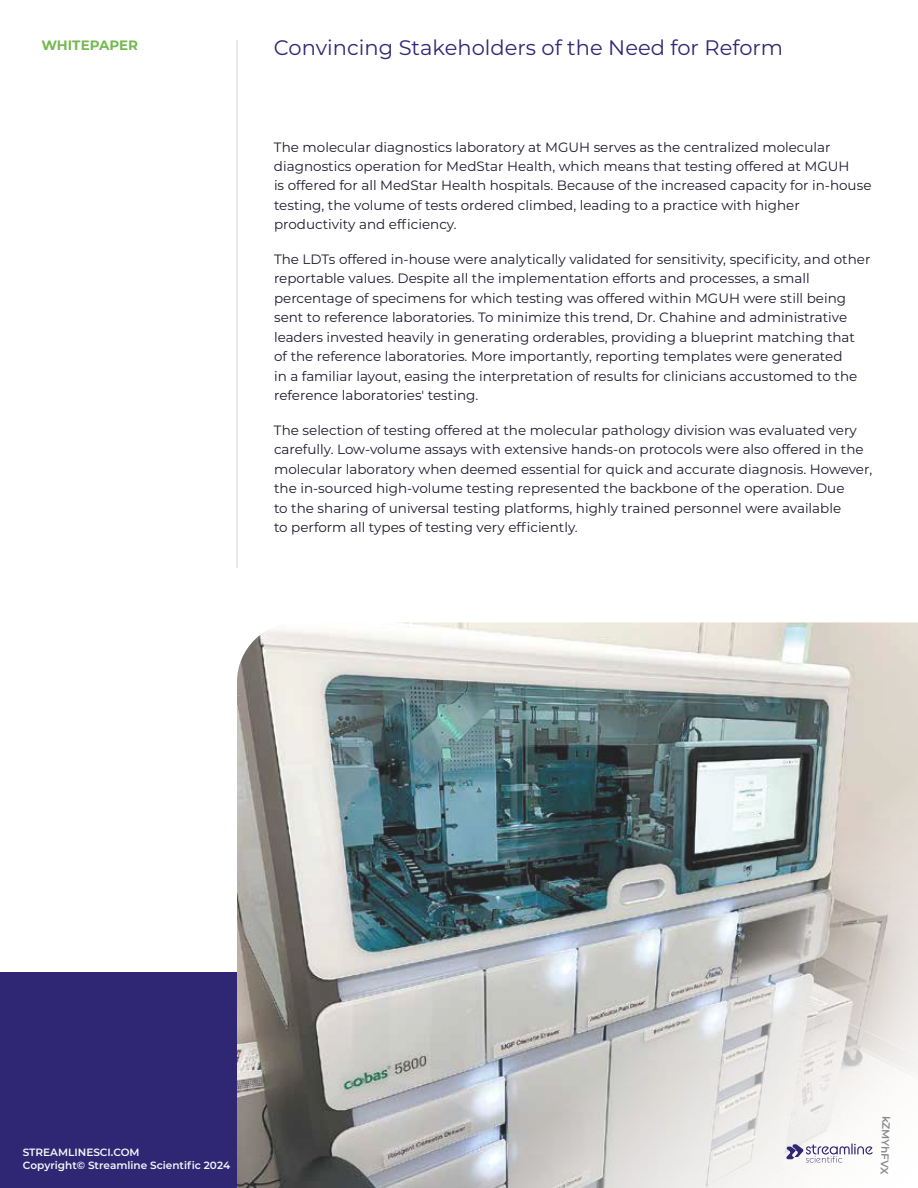
<style>
.page{position:relative;width:918px;height:1188px;background:#fff}
.page>*{position:absolute;margin:0;border:0;box-sizing:border-box;transform-origin:0 0}
.t1{font:21px "Montserrat";color:#2f2774}
.t2{font:13.5px/19.5px "Montserrat";color:#1c1a2c}
.t3{font:700 13.5px "Montserrat";color:#75b952}
.t4{font:600 10.5px/12.6px "Montserrat";color:#f7f7f9}
.t5{font:600 10.5px "Montserrat";color:#88888c}
</style>
<div class="page">
<div style="left:0;top:972px;width:918px;height:216px;background:#2f2774"></div>
<img style="left:237px;top:622px;width:681px;height:566px">
<svg style="left:786px;top:1143px;width:87px;height:20px;background:#cccada"></svg>
<hr style="left:237px;top:40px;width:1px;height:528px;background:#9ea7a7">
<p class="t3" style="left:41px;top:36px;width:98px">WHITEPAPER</p>
<h1 class="t1" style="left:274px;top:33px;width:511px">Convincing Stakeholders of the Need for Reform</h1>
<p class="t2" style="left:274px;top:136px;width:599px">The molecular diagnostics laboratory at MGUH serves as the centralized molecular diagnostics operation for MedStar Health, which means that testing offered at MGUH<br>is offered for all MedStar Health hospitals. Because of the increased capacity for in-house testing, the volume of tests ordered climbed, leading to a practice with higher productivity and efficiency.</p>
<p class="t2" style="left:274px;top:249px;width:598px">The LDTs offered in-house were analytically validated for sensitivity, specificity, and other reportable values. Despite all the implementation efforts and processes, a small percentage of specimens for which testing was offered within MGUH were still being sent to reference laboratories. To minimize this trend, Dr. Chahine and administrative leaders invested heavily in generating orderables, providing a blueprint matching that of the reference laboratories. More importantly, reporting templates were generated<br>in a familiar layout, easing the interpretation of results for clinicians accustomed to the reference laboratories' testing.</p>
<p class="t2" style="left:274px;top:420px;width:600px">The selection of testing offered at the molecular pathology division was evaluated very carefully. Low-volume assays with extensive hands-on protocols were also offered in the molecular laboratory when deemed essential for quick and accurate diagnosis. However, the in-sourced high-volume testing represented the backbone of the operation. Due<br>to the sharing of universal testing platforms, highly trained personnel were available<br>to perform all types of testing very efficiently.</p>
<p class="t4" style="left:23px;top:1146px;width:209px">STREAMLINESCI.COM<br>Copyright© Streamline Scientific 2024</p>
<p class="t5" style="left:894px;top:1116px;width:60px;rotate:92deg">kZMYhFVX</p>
</div>
